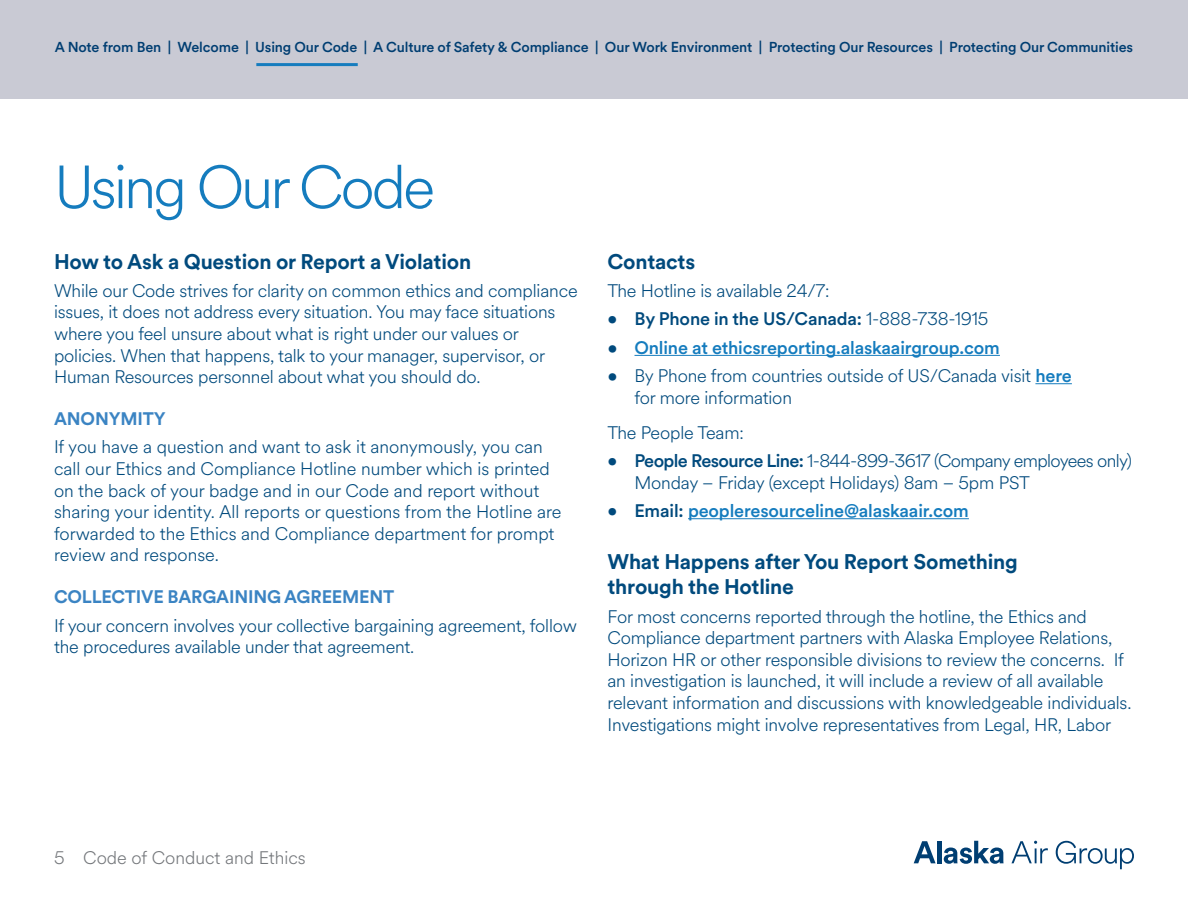
<style>
.page{position:relative;width:1188px;height:918px;background:#fff}
.page>*{position:absolute;margin:0;border:0;box-sizing:border-box;transform-origin:0 0}
.Headline{font:300 60px "AS Circular";letter-spacing:-.05em;color:#157cbe}
.CoC_Subheader{font:700 21px/25.2px "AS Circular";letter-spacing:-.01em;color:#004a7d}
.CoC_Body{font:300 18px/21.6px "AS Circular";letter-spacing:-.01em;color:#004a7d}
.t1{font:500 18px "AS Circular";letter-spacing:-.01em;color:#157cbe}
.CoC_tertiary_header{font:700 18px "AS Circular";letter-spacing:-.01em;color:#3b84c3}
.t2{font:500 18px "AS Circular";letter-spacing:-.01em;color:#004a7d}
.t3{font:300 18px "AS Circular";color:#74777b}
.t4{font:500 14.25px "AS Circular";letter-spacing:-.01em;color:#003e72}
.s1{font-weight:300}
.s2{font-weight:300;color:#004a7d}
.s3{font-weight:500;color:#157cbe}
.s4{font-weight:500}
.s5{color:#004a7d}
</style>
<div class="page">
<div style="left:0;top:0;width:1188px;height:99px;background:#c9cad4"></div>
<hr style="left:256px;top:63px;width:102px;height:3px;background:#157cbe">
<svg style="left:914px;top:841px;width:22px;height:22px"></svg>
<hr style="left:938px;top:841px;width:4px;height:22px;background:#003e72">
<svg style="left:944px;top:841px;width:60px;height:23px"></svg>
<svg style="left:1011px;top:841px;width:37px;height:22px"></svg>
<svg style="left:1056px;top:841px;width:78px;height:28px"></svg>
<hr style="left:634px;top:355px;width:366px;height:1px;background:#157cbe">
<hr style="left:1035px;top:383px;width:37px;height:1px;background:#157cbe">
<hr style="left:688px;top:518px;width:281px;height:1px;background:#157cbe">
<p class="t4" style="left:55px;top:37px;width:1080px">A Note from Ben | Welcome | Using Our Code | A Culture of Safety &amp; Compliance | Our Work Environment | Protecting Our Resources | Protecting Our Communities</p>
<p class="Headline" style="left:54px;top:147px;width:383px">Using Our Code</p>
<p class="CoC_Subheader" style="left:54px;top:248px;width:419px">How to Ask a Question or Report a Violation</p>
<p class="CoC_Body" style="left:54px;top:279px;width:525px">While our Code strives for clarity on common ethics and compliance issues, it does not address every situation. You may face situations where you feel unsure about what is right under our values or policies. When that happens, talk to your manager, supervisor, or Human Resources personnel about what you should do.</p>
<p class="CoC_tertiary_header" style="left:54px;top:406px;width:113px">ANONYMITY</p>
<p class="CoC_Body" style="left:54px;top:436px;width:509px">If you have a question and want to ask it anonymously, you can call our Ethics and Compliance Hotline number which is printed on the back of your badge and in our Code and report without sharing your identity. All reports or questions from the Hotline are forwarded to the Ethics and Compliance department for prompt review and response.</p>
<p class="CoC_tertiary_header" style="left:54px;top:585px;width:342px">COLLECTIVE BARGAINING AGREEMENT</p>
<p class="CoC_Body" style="left:54px;top:614px;width:524px">If your concern involves your collective bargaining agreement, follow the procedures available under that agreement.</p>
<p class="CoC_Subheader" style="left:608px;top:248px;width:89px">Contacts</p>
<p class="CoC_Body" style="left:608px;top:279px;width:224px">The Hotline is available 24/7:</p>
<p class="t2" style="left:608px;top:307px;width:382px">• By Phone in the US/Canada: <span class="s1">1-888-738-1915</span></p>
<p class="t1" style="left:608px;top:335px;width:394px"><span class="s2">•</span> Online at ethicsreporting.alaskaairgroup.com</p>
<p class="CoC_Body" style="left:634px;top:364px;width:439px;text-indent:-27px">• By Phone from countries outside of US/Canada visit <span class="s3">here </span>for more information</p>
<p class="CoC_Body" style="left:608px;top:421px;width:138px">The People Team:</p>
<p class="CoC_Body" style="left:634px;top:449px;width:499px;text-indent:-27px"><span class="s4">• People Resource Line:</span> 1-844-899-3617 (Company employees only)<br>Monday – Friday (except Holidays) 8am – 5pm PST</p>
<p class="t1" style="left:608px;top:498px;width:363px"><span class="s5">• Email:</span> peopleresourceline@alaskaair.com</p>
<p class="CoC_Subheader" style="left:608px;top:548px;width:412px">What Happens after You Report Something through the Hotline</p>
<p class="CoC_Body" style="left:608px;top:605px;width:525px">For most concerns reported through the hotline, the Ethics and Compliance department partners with Alaska Employee Relations, Horizon HR or other responsible divisions to review the concerns. If an investigation is launched, it will include a review of all available relevant information and discussions with knowledgeable individuals.<br>Investigations might involve representatives from Legal, HR, Labor</p>
<p class="t3" style="left:54px;top:846px;width:253px">5 Code of Conduct and Ethics</p>
</div>
